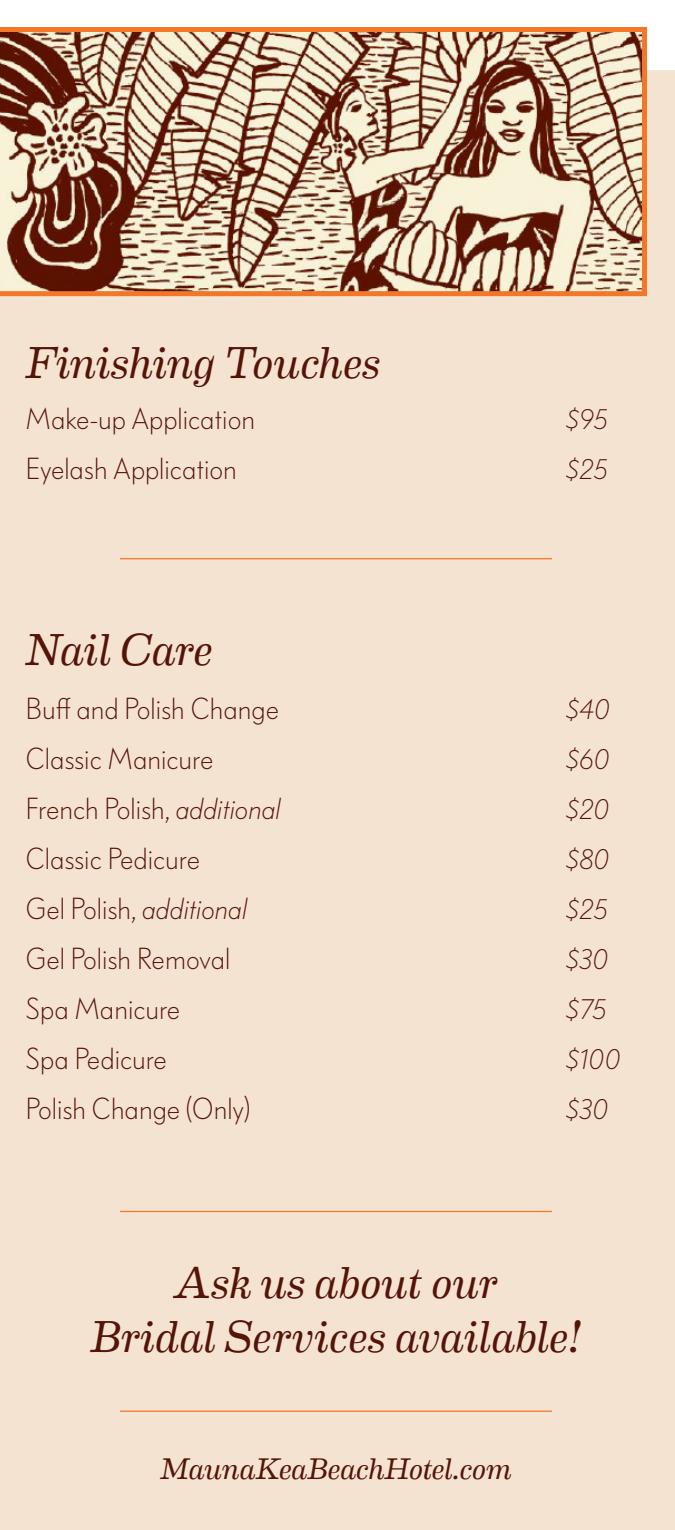
<style>
.page{position:relative;width:675px;height:1530px;background:#fff}
.page>*{position:absolute;margin:0;border:0;box-sizing:border-box;transform-origin:0 0}
.t1{font:italic 45px "Eames Century Modern";letter-spacing:-.005em;color:#561408}
.t2{font:300 30px "Bauer Grotesk Pro";color:#561408}
.t3{font:italic 300 30px "Bauer Grotesk Pro";letter-spacing:-.01em;color:#561408}
.t4{font:italic 30px "Eames Century Modern";letter-spacing:-.02em;color:#561408}
.s1{font-style:italic}
</style>
<div class="page">
<div style="left:0;top:70px;width:675px;height:1460px;background:#f4e3d0"></div>
<svg style="left:0;top:27px;width:647px;height:269px;background:#bc9b81"></svg>
<hr style="left:120px;top:1211px;width:432px;height:1px;background:#f27728">
<hr style="left:120px;top:1411px;width:432px;height:1px;background:#f27728">
<hr style="left:120px;top:558px;width:432px;height:1px;background:#f27728">
<p class="t1" style="left:26px;top:329px;width:357px">Finishing Touches</p>
<p class="t2" style="left:26px;top:397px;width:231px">Make-up Application</p>
<p class="t3" style="left:566px;top:397px;width:44px">$95</p>
<p class="t2" style="left:26px;top:447px;width:213px">Eyelash Application</p>
<p class="t3" style="left:566px;top:447px;width:44px">$25</p>
<p class="t1" style="left:26px;top:616px;width:190px">Nail Care</p>
<p class="t2" style="left:26px;top:688px;width:255px">Buff and Polish Change</p>
<p class="t3" style="left:566px;top:688px;width:46px">$40</p>
<p class="t2" style="left:26px;top:738px;width:189px">Classic Manicure</p>
<p class="t3" style="left:566px;top:738px;width:45px">$60</p>
<p class="t2" style="left:26px;top:788px;width:256px">French Polish, <span class="s1">additional</span></p>
<p class="t3" style="left:566px;top:788px;width:45px">$20</p>
<p class="t2" style="left:26px;top:838px;width:176px">Classic Pedicure</p>
<p class="t3" style="left:566px;top:838px;width:45px">$80</p>
<p class="t2" style="left:26px;top:888px;width:223px">Gel Polish, <span class="s1">additional</span></p>
<p class="t3" style="left:566px;top:888px;width:44px">$25</p>
<p class="t2" style="left:26px;top:938px;width:206px">Gel Polish Removal</p>
<p class="t3" style="left:566px;top:938px;width:44px">$30</p>
<p class="t2" style="left:26px;top:988px;width:156px">Spa Manicure</p>
<p class="t3" style="left:566px;top:988px;width:42px">$75</p>
<p class="t2" style="left:26px;top:1038px;width:143px">Spa Pedicure</p>
<p class="t3" style="left:566px;top:1038px;width:56px">$100</p>
<p class="t2" style="left:26px;top:1088px;width:226px">Polish Change (Only)</p>
<p class="t3" style="left:566px;top:1088px;width:44px">$30</p>
<p class="t1" style="left:174px;top:1249px;width:326px">Ask us about our</p>
<p class="t1" style="left:91px;top:1303px;width:492px">Bridal Services available!</p>
<p class="t4" style="left:160px;top:1446px;width:353px">MaunaKeaBeachHotel.com</p>
</div>
